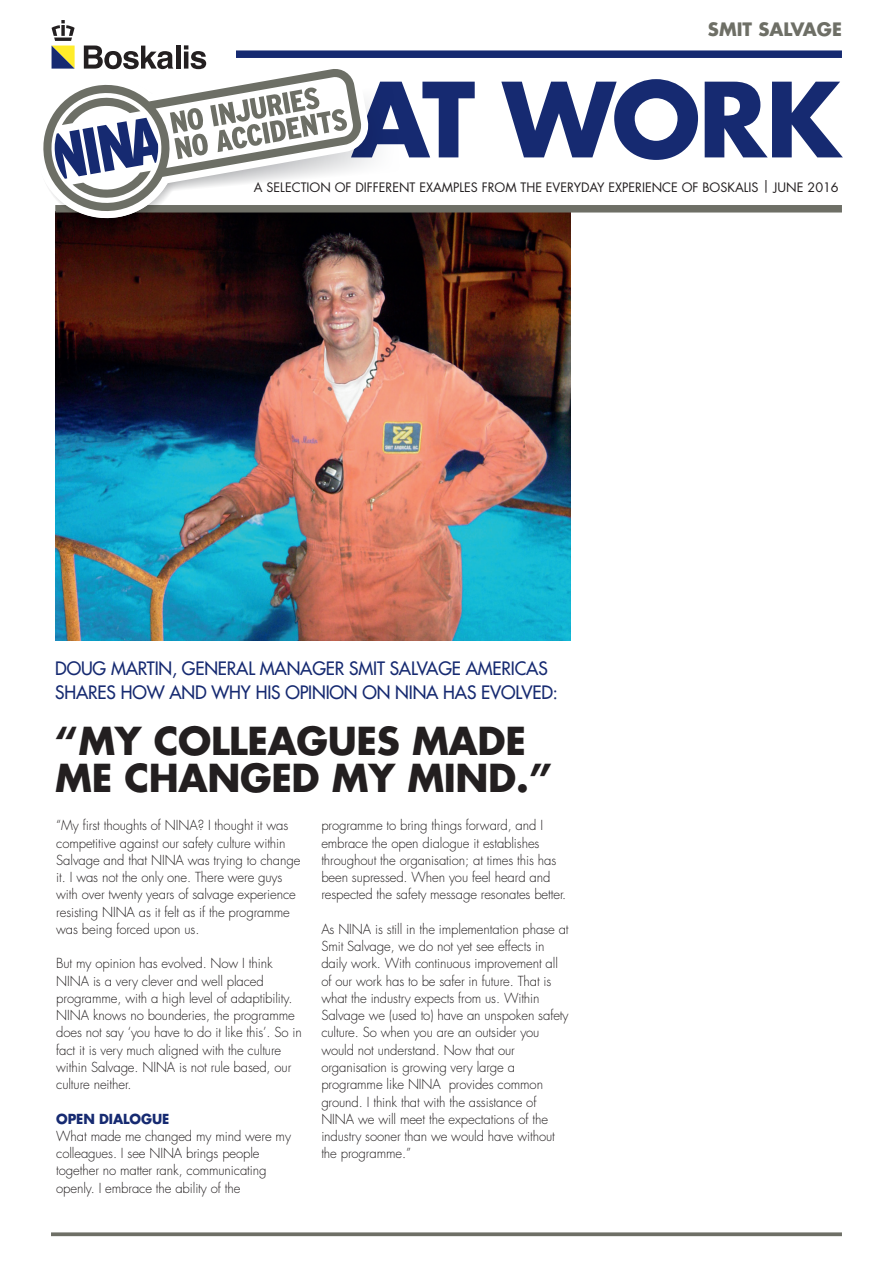
<style>
.page{position:relative;width:893px;height:1263px;background:#fff}
.page>*{position:absolute;margin:0;border:0;box-sizing:border-box;transform-origin:0 0}
.t1{font:700 100.5px "Futura Std";letter-spacing:-.03em;color:#162a71}
.t2{font:700 37.5px/37.5px "Futura Std";letter-spacing:-.01em;color:#231f20}
.t3{font:500 18px/24px "Futura Std";letter-spacing:-.01em;color:#162a71}
.t4{font:700 18px "Futura Std";color:#6e6f66}
.t5{font:300 13.5px/17.2px "Futura Std";letter-spacing:-.01em;color:#231f20}
.t6{font:700 13.5px "Futura Std";letter-spacing:-.01em;color:#162a71}
.t7{font:12.6px "Futura Std";color:#231f20}
</style>
<div class="page">
<img style="left:55px;top:212px;width:516px;height:428px">
<div style="left:236px;top:50px;width:606px;height:8px;background:#162a71"></div>
<div style="left:55px;top:205px;width:787px;height:7px;background:#6e6f66"></div>
<svg style="left:51px;top:62px;width:317px;height:156px"></svg>
<svg style="left:51px;top:67px;width:312px;height:146px"></svg>
<svg style="left:43px;top:77px;width:305px;height:151px"></svg>
<svg style="left:84px;top:46px;width:89px;height:23px"></svg>
<hr style="left:176px;top:46px;width:4px;height:23px;background:#231f20">
<svg style="left:184px;top:45px;width:22px;height:24px"></svg>
<svg style="left:52px;top:20px;width:23px;height:49px"></svg>
<svg style="left:51px;top:1232px;width:791px;height:4px;background:#7c7d75"></svg>
<h3 class="t4" style="left:708px;top:17px;width:135px">SMIT SALVAGE</h3>
<h1 class="t1" style="left:351px;top:53px;width:492px">AT WORK</h1>
<p class="t7" style="left:254px;top:179px;width:586px">A SELECTION OF DIFFERENT EXAMPLES FROM THE EVERYDAY EXPERIENCE OF BOSKALIS | JUNE 2016</p>
<h3 class="t3" style="left:55px;top:656px;width:504px">DOUG MARTIN, GENERAL MANAGER SMIT SALVAGE AMERICAS<br>SHARES HOW AND WHY HIS OPINION ON NINA HAS EVOLVED:</h3>
<h2 class="t2" style="left:55px;top:722px;width:498px">“MY COLLEAGUES MADE<br>ME CHANGED MY MIND.”</h2>
<p class="t5" style="left:56px;top:817px;width:246px">“My first thoughts of NINA? I thought it was competitive against our safety culture within Salvage and that NINA was trying to change it. I was not the only one. There were guys with over twenty years of salvage experience resisting NINA as it felt as if the programme was being forced upon us.</p>
<p class="t5" style="left:56px;top:955px;width:247px">But my opinion has evolved. Now I think NINA is a very clever and well placed programme, with a high level of adaptibility.<br>NINA knows no bounderies, the programme does not say ‘you have to do it like this’. So in fact it is very much aligned with the culture within Salvage. NINA is not rule based, our culture neither.</p>
<p class="t6" style="left:56px;top:1110px;width:115px">OPEN DIALOGUE</p>
<p class="t5" style="left:56px;top:1128px;width:236px">What made me changed my mind were my colleagues. I see NINA brings people together no matter rank, communicating openly. I embrace the ability of the</p>
<p class="t5" style="left:321px;top:817px;width:246px">programme to bring things forward, and I embrace the open dialogue it establishes throughout the organisation; at times this has been supressed. When you feel heard and respected the safety message resonates better.</p>
<p class="t5" style="left:321px;top:921px;width:249px">As NINA is still in the implementation phase at Smit Salvage, we do not yet see effects in daily work. With continuous improvement all of our work has to be safer in future. That is what the industry expects from us. Within Salvage we (used to) have an unspoken safety culture. So when you are an outsider you would not understand. Now that our organisation is growing very large a programme like NINA provides common ground. I think that with the assistance of NINA we will meet the expectations of the industry sooner than we would have without the programme.”</p>
</div>
